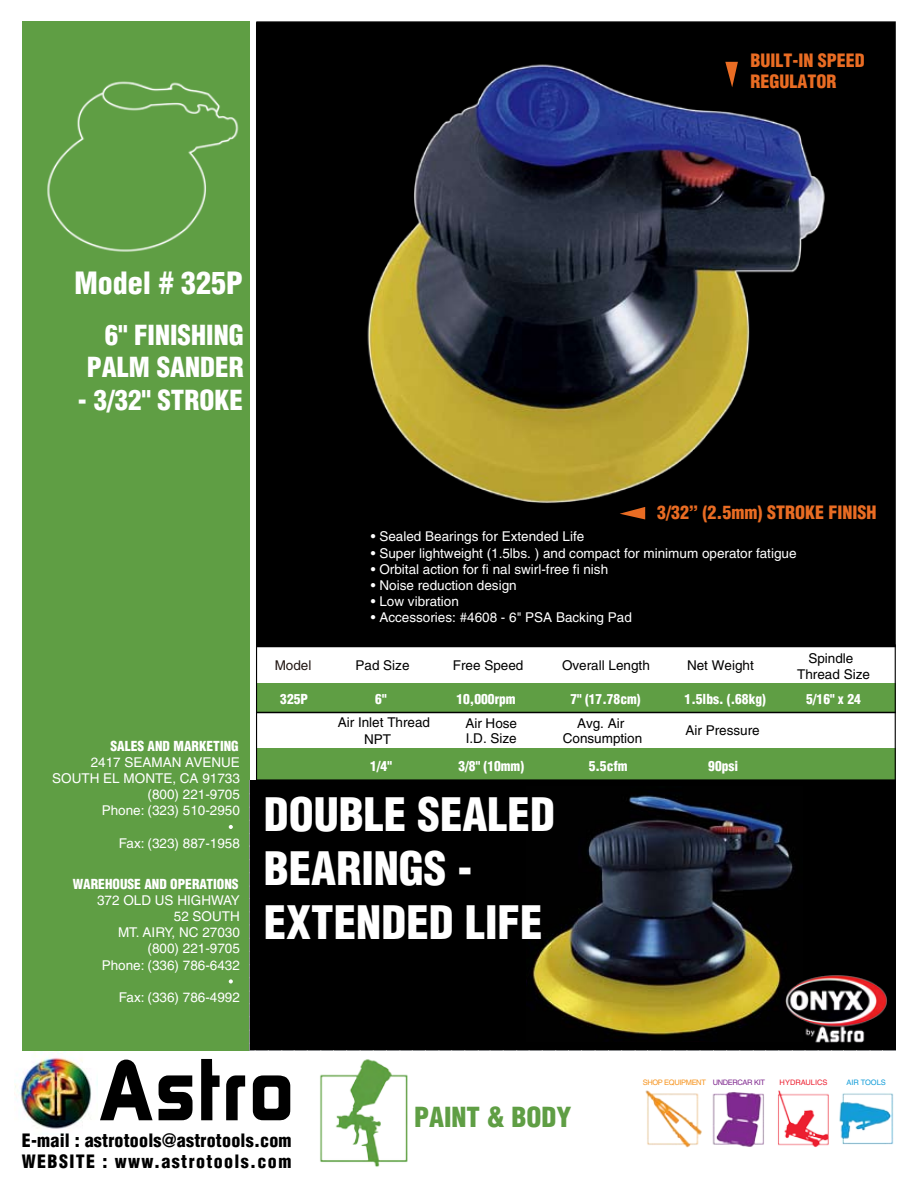
<style>
.page{position:relative;width:918px;height:1188px;background:#fff}
.page>*{position:absolute;margin:0;border:0;box-sizing:border-box;transform-origin:0 0}
.t1{font:900 condensed 45px/54px "Helvetica";color:#fff}
.t2{font:900 condensed 30px "Helvetica";color:#fff}
.t3{font:900 condensed 27px/32.4px "Helvetica";color:#fff;text-align:right}
.t4{font:900 condensed 27px "Helvetica";color:#5f9e44}
.t5{font:900 condensed 18px/21.6px "Helvetica";letter-spacing:.015em;color:#000}
.t6{font:900 condensed 18px/21.6px "Helvetica";color:#e96c23}
.t7{font:13.5px/16.2px "Helvetica";color:#fff;text-align:right}
.t8{font:900 condensed 13.5px "Helvetica";color:#fff}
.t9{font:13.5px/16.2px "Helvetica";color:#000;text-align:center}
.t10{font:13.5px "Helvetica";color:#020100}
.t11{font:13.5px "Helvetica";color:#231815}
.t12{font:7.5px "Helvetica";letter-spacing:-.05em;color:#f79520}
.t13{font:7.5px "Helvetica";color:#ed2031}
.t14{font:7.5px "Helvetica";color:#149ed9}
.s1{color:#812b90}
</style>
<div class="page">
<div style="left:22px;top:21px;width:228px;height:1030px;background:#5f9e44"></div>
<hr style="left:255px;top:781px;width:1px;height:270px;background:#c0c0c0">
<hr style="left:268px;top:779px;width:1px;height:272px;background:#c0c0c0">
<hr style="left:282px;top:779px;width:1px;height:272px;background:#c0c0c0">
<hr style="left:294px;top:773px;width:1px;height:278px;background:#c0c0c0">
<hr style="left:465px;top:778px;width:1px;height:273px;background:#c0c0c0">
<hr style="left:478px;top:778px;width:1px;height:273px;background:#c0c0c0">
<hr style="left:490px;top:778px;width:1px;height:273px;background:#c0c0c0">
<hr style="left:503px;top:778px;width:1px;height:273px;background:#c0c0c0">
<hr style="left:516px;top:779px;width:1px;height:272px;background:#c0c0c0">
<hr style="left:529px;top:779px;width:1px;height:272px;background:#c0c0c0">
<hr style="left:542px;top:779px;width:1px;height:272px;background:#c0c0c0">
<hr style="left:555px;top:780px;width:1px;height:271px;background:#c0c0c0">
<hr style="left:568px;top:780px;width:1px;height:271px;background:#c0c0c0">
<hr style="left:581px;top:780px;width:1px;height:271px;background:#c0c0c0">
<hr style="left:595px;top:777px;width:1px;height:274px;background:#c0c0c0">
<hr style="left:608px;top:777px;width:1px;height:274px;background:#c0c0c0">
<hr style="left:621px;top:777px;width:1px;height:274px;background:#c0c0c0">
<hr style="left:635px;top:777px;width:1px;height:274px;background:#c0c0c0">
<hr style="left:647px;top:777px;width:1px;height:274px;background:#c0c0c0">
<hr style="left:660px;top:779px;width:1px;height:272px;background:#c0c0c0">
<hr style="left:674px;top:777px;width:1px;height:274px;background:#c0c0c0">
<hr style="left:687px;top:777px;width:1px;height:274px;background:#c0c0c0">
<hr style="left:700px;top:777px;width:1px;height:274px;background:#c0c0c0">
<hr style="left:713px;top:777px;width:1px;height:274px;background:#c0c0c0">
<hr style="left:726px;top:777px;width:1px;height:274px;background:#c0c0c0">
<hr style="left:740px;top:777px;width:1px;height:274px;background:#c0c0c0">
<hr style="left:753px;top:777px;width:1px;height:274px;background:#c0c0c0">
<hr style="left:765px;top:777px;width:1px;height:274px;background:#c0c0c0">
<hr style="left:779px;top:777px;width:1px;height:274px;background:#c0c0c0">
<hr style="left:792px;top:779px;width:1px;height:272px;background:#c0c0c0">
<hr style="left:805px;top:779px;width:1px;height:272px;background:#c0c0c0">
<hr style="left:818px;top:779px;width:1px;height:272px;background:#c0c0c0">
<hr style="left:831px;top:779px;width:1px;height:272px;background:#c0c0c0">
<hr style="left:843px;top:779px;width:1px;height:272px;background:#c0c0c0">
<hr style="left:856px;top:779px;width:1px;height:272px;background:#c0c0c0">
<hr style="left:870px;top:779px;width:1px;height:272px;background:#c0c0c0">
<hr style="left:882px;top:779px;width:1px;height:272px;background:#c0c0c0">
<div style="left:256px;top:748px;width:640px;height:33px;background:#5f9e44"></div>
<div style="left:256px;top:683px;width:640px;height:29px;background:#5f9e44"></div>
<div style="left:256px;top:21px;width:640px;height:626px;background:#000;border:2px solid #000"></div>
<img style="left:14px;top:1051px;width:84px;height:78px">
<svg style="left:100px;top:1060px;width:53px;height:60px"></svg>
<svg style="left:159px;top:1075px;width:34px;height:45px"></svg>
<svg style="left:201px;top:1059px;width:19px;height:61px"></svg>
<svg style="left:226px;top:1075px;width:19px;height:45px"></svg>
<svg style="left:253px;top:1075px;width:37px;height:45px"></svg>
<img style="left:843px;top:1093px;width:51px;height:52px">
<img style="left:790px;top:1093px;width:53px;height:54px">
<img style="left:301px;top:1050px;width:162px;height:117px">
<img style="left:716px;top:1090px;width:74px;height:57px">
<img style="left:645px;top:1090px;width:71px;height:58px">
<hr style="left:256px;top:22px;width:1px;height:759px;background:#000">
<hr style="left:895px;top:644px;width:1px;height:137px;background:#000">
<hr style="left:256px;top:779px;width:640px;height:2px;background:#000">
<svg style="left:229px;top:825px;width:4px;height:4px"></svg>
<svg style="left:229px;top:979px;width:4px;height:5px"></svg>
<hr style="left:256px;top:712px;width:640px;height:1px;background:#000">
<img style="left:47px;top:81px;width:192px;height:171px">
<div style="left:250px;top:780px;width:646px;height:270px;background:#000"></div>
<img style="left:367px;top:61px;width:458px;height:455px">
<svg style="left:620px;top:507px;width:25px;height:12px"></svg>
<svg style="left:725px;top:62px;width:13px;height:25px"></svg>
<img style="left:532px;top:795px;width:262px;height:240px">
<img style="left:783px;top:975px;width:104px;height:68px">
<h3 class="t6" style="left:750px;top:49px;width:116px">BUILT-IN SPEED<br>REGULATOR</h3>
<h2 class="t2" style="left:75px;top:264px;width:170px">Model # 325P</h2>
<h3 class="t3" style="left:87px;top:319px;width:158px">6" FINISHING<br>PALM SANDER</h3>
<h3 class="t3" style="left:78px;top:384px;width:167px">- 3/32" STROKE</h3>
<p class="t8" style="left:110px;top:738px;width:130px">SALES AND MARKETING</p>
<p class="t7" style="left:52px;top:754px;width:189px">2417 SEAMAN AVENUE<br>SOUTH EL MONTE, CA 91733 (800) 221-9705<br>Phone: (323) 510-2950</p>
<p class="t7" style="left:119px;top:835px;width:122px">Fax: (323) 887-1958</p>
<p class="t8" style="left:73px;top:876px;width:167px">WAREHOUSE AND OPERATIONS</p>
<p class="t7" style="left:97px;top:892px;width:144px">372 OLD US HIGHWAY<br>52 SOUTH<br>MT. AIRY, NC 27030 (800) 221-9705<br>Phone: (336) 786-6432</p>
<p class="t7" style="left:119px;top:989px;width:122px">Fax: (336) 786-4992</p>
<h3 class="t6" style="left:657px;top:502px;width:221px">3/32” (2.5mm) STROKE FINISH</h3>
<p class="t11" style="left:275px;top:658px;width:38px">Model</p>
<p class="t8" style="left:280px;top:691px;width:29px">325P</p>
<p class="t7" style="left:371px;top:529px;width:215px">• Sealed Bearings for Extended Life</p>
<p class="t7" style="left:371px;top:545px;width:427px">• Super lightweight (1.5lbs. ) and compact for minimum operator fatigue</p>
<p class="t7" style="left:371px;top:561px;width:239px">• Orbital action for fi nal swirl-free fi nish</p>
<p class="t7" style="left:371px;top:577px;width:147px">• Noise reduction design</p>
<p class="t7" style="left:371px;top:593px;width:90px">• Low vibration</p>
<p class="t7" style="left:371px;top:610px;width:262px">• Accessories: #4608 - 6" PSA Backing Pad</p>
<p class="t9" style="left:356px;top:657px;width:56px">Pad Size</p>
<p class="t8" style="left:375px;top:691px;width:13px">6"</p>
<p class="t9" style="left:364px;top:714px;width:68px;text-align:left;text-indent:-26px">Air Inlet Thread<br>NPT</p>
<p class="t8" style="left:370px;top:757px;width:23px">1/4"</p>
<p class="t9" style="left:797px;top:650px;width:74px">Spindle<br>Thread Size</p>
<p class="t9" style="left:453px;top:657px;width:72px">Free Speed</p>
<p class="t8" style="left:456px;top:691px;width:61px">10,000rpm</p>
<p class="t8" style="left:570px;top:691px;width:72px">7" (17.78cm)</p>
<p class="t9" style="left:562px;top:657px;width:89px">Overall Length</p>
<p class="t10" style="left:687px;top:658px;width:68px">Net Weight</p>
<p class="t8" style="left:685px;top:691px;width:83px">1.5lbs. (.68kg)</p>
<p class="t8" style="left:806px;top:691px;width:56px">5/16" x 24</p>
<p class="t9" style="left:465px;top:715px;width:53px;line-height:15px;text-align:left">Air Hose<br>I.D. Size</p>
<p class="t8" style="left:458px;top:757px;width:67px">3/8" (10mm)</p>
<p class="t9" style="left:563px;top:715px;width:81px;line-height:15px">Avg. Air<br>Consumption</p>
<p class="t8" style="left:589px;top:757px;width:40px">5.5cfm</p>
<p class="t9" style="left:685px;top:722px;width:76px">Air Pressure</p>
<p class="t8" style="left:708px;top:757px;width:31px">90psi</p>
<h1 class="t1" style="left:264px;top:787px;width:293px">DOUBLE SEALED<br>BEARINGS -<br>EXTENDED LIFE</h1>
<h3 class="t4" style="left:414px;top:1100px;width:159px">PAINT &amp; BODY</h3>
<p class="t12" style="left:643px;top:1078px;width:124px">SHOP EQUIPMENT <span class="s1">UNDERCAR KIT</span></p>
<p class="t13" style="left:780px;top:1078px;width:49px">HYDRAULICS</p>
<p class="t14" style="left:847px;top:1078px;width:41px">AIR TOOLS</p>
<h3 class="t5" style="left:22px;top:1129px;width:271px">E-mail : astrotools@astrotools.com<br>WEBSITE : www.astrotools.com</h3>
</div>
